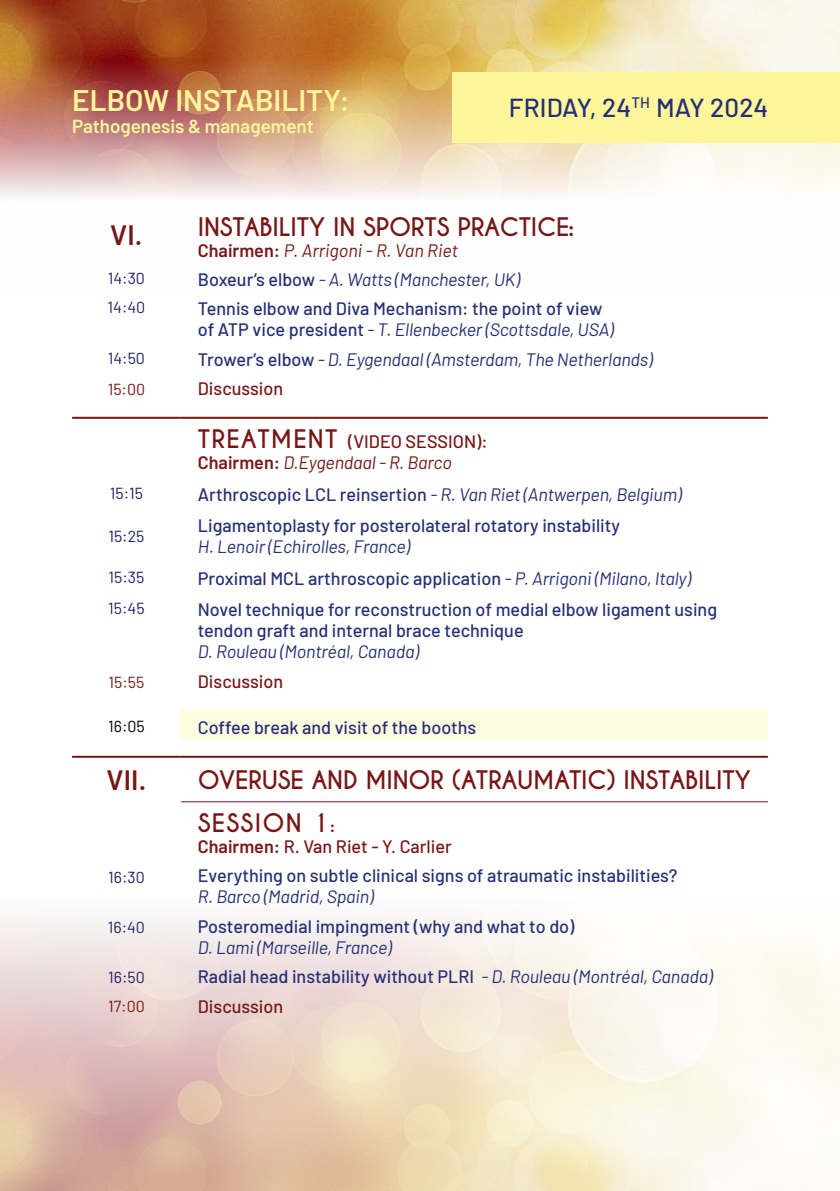
<style>
.page{position:relative;width:840px;height:1191px;background:#fff}
.page>*{position:absolute;margin:0;border:0;box-sizing:border-box;transform-origin:0 0}
.t1{font:600 29.8px "Barlow";color:#fff59b}
.t2{font:600 28px "Barlow";color:#781616}
.t3{font:500 26px "Barlow";letter-spacing:.005em;color:#252f76}
.t4{font:700 24px/43.2px "Caviar Dreams";letter-spacing:-.01em;color:#781616}
.t5{font:600 18.8px "Barlow";color:#fff59b}
.t6{font:500 18px/21px "Barlow";color:#252f76}
.t7{font:italic 18px "Barlow";letter-spacing:-.01em;color:#252f76}
.t8{font:italic 18px/21px "Barlow";letter-spacing:-.01em;color:#781616}
.t9{font:500 18px "Barlow";color:#781616}
.t10{font:16px "Barlow";color:#222065}
.t11{font:16px "Barlow";color:#781616}
.t12{font:16px "Barlow";color:#000}
.s1{font-family:"Barlow";font-weight:600;font-size:28px}
.s2{font-weight:600;font-style:normal}
.s3{font-weight:500;font-style:normal}
.s4{font-weight:400;font-style:italic}
.s5{font-family:"Caviar Dreams";font-weight:700;font-style:normal;font-size:24px}
.s6{font-size:18px}
.s7{font-weight:600}
</style>
<div class="page">
<img style="left:0;top:0;width:839px;height:197px">
<div style="left:181px;top:710px;width:586px;height:30px;background:#fffce1"></div>
<hr style="left:72px;top:417px;width:109px;height:2px;background:#781616">
<hr style="left:72px;top:756px;width:109px;height:2px;background:#781616">
<hr style="left:181px;top:417px;width:586px;height:2px;background:#781616">
<hr style="left:181px;top:756px;width:586px;height:2px;background:#781616">
<hr style="left:181px;top:801px;width:586px;height:1px;background:#781616">
<div style="left:452px;top:72px;width:387px;height:71px;background:#fff59b"></div>
<h1 class="t1" style="left:72px;top:79px;width:279px">ELBOW INSTABILITY:</h1>
<p class="t5" style="left:72px;top:113px;width:243px">Pathogenesis &amp; management</p>
<h3 class="t3" style="left:508px;top:88px;width:261px">FRIDAY, 24<sup>TH</sup> MAY 2024</h3>
<h3 class="t4" style="left:110px;top:206px;width:465px"><span class="s1">VI.</span> INSTABILITY IN SPORTS PRACTICE:</h3>
<p class="t8" style="left:198px;top:238px;width:261px"><span class="s2">Chairmen:</span> P. Arrigoni - R. Van Riet</p>
<p class="t10" style="left:108px;top:267px;width:39px">14:30</p>
<p class="t7" style="left:198px;top:266px;width:323px"><span class="s3">Boxeur’s elbow</span> - A. Watts (Manchester, UK)</p>
<p class="t10" style="left:107px;top:296px;width:39px">14:40</p>
<p class="t6" style="left:198px;top:297px;width:417px">Tennis elbow and Diva Mechanism: the point of view of ATP vice president <span class="s4">- T. Ellenbecker (Scottsdale, USA)</span></p>
<p class="t10" style="left:108px;top:346px;width:39px">14:50</p>
<p class="t7" style="left:198px;top:346px;width:456px"><span class="s3">Trower’s elbow</span> - D. Eygendaal (Amsterdam, The Netherlands)</p>
<p class="t11" style="left:108px;top:378px;width:39px">15:00</p>
<p class="t9" style="left:198px;top:375px;width:87px">Discussion</p>
<p class="t8" style="left:198px;top:429px;width:291px"><span class="s5">TREATMENT</span> <span class="s3">(VIDEO SESSION):<br></span><span class="s2">Chairmen:</span> D.Eygendaal - R. Barco</p>
<p class="t10" style="left:110px;top:481px;width:35px">15:15</p>
<p class="t7" style="left:198px;top:481px;width:485px"><span class="s3">Arthroscopic LCL reinsertion</span> - R. Van Riet (Antwerpen, Belgium)</p>
<p class="t10" style="left:108px;top:524px;width:38px">15:25</p>
<p class="t6" style="left:198px;top:514px;width:423px">Ligamentoplasty for posterolateral rotatory instability</p>
<p class="t7" style="left:198px;top:533px;width:213px">H. Lenoir (Echirolles, France)</p>
<p class="t10" style="left:108px;top:565px;width:37px">15:35</p>
<p class="t6" style="left:198px;top:566px;width:494px">Proximal MCL arthroscopic application <span class="s4">- P. Arrigoni (Milano, Italy)</span></p>
<p class="t10" style="left:108px;top:597px;width:38px">15:45</p>
<p class="t6" style="left:198px;top:598px;width:520px">Novel technique for reconstruction of medial elbow ligament using tendon graft and internal brace technique</p>
<p class="t7" style="left:198px;top:639px;width:223px">D. Rouleau (Montréal, Canada)</p>
<p class="t11" style="left:108px;top:670px;width:37px">15:55</p>
<p class="t9" style="left:198px;top:668px;width:87px">Discussion</p>
<p class="t12" style="left:108px;top:714px;width:38px">16:05</p>
<p class="t6" style="left:198px;top:715px;width:280px">Coffee break and visit of the booths</p>
<h2 class="t2" style="left:106px;top:760px;width:41px">VII.</h2>
<h3 class="t4" style="left:198px;top:758px;width:554px">OVERUSE AND MINOR (ATRAUMATIC) INSTABILITY<br>SESSION 1<span class="s6">:</span></h3>
<p class="t9" style="left:198px;top:833px;width:255px"><span class="s7">Chairmen:</span> R. Van Riet - Y. Carlier</p>
<p class="t10" style="left:108px;top:865px;width:38px">16:30</p>
<p class="t6" style="left:198px;top:864px;width:481px">Everything on subtle clinical signs of atraumatic instabilities?</p>
<p class="t7" style="left:198px;top:883px;width:177px">R. Barco (Madrid, Spain)</p>
<p class="t10" style="left:108px;top:915px;width:39px">16:40</p>
<p class="t6" style="left:198px;top:914px;width:378px">Posteromedial impingment (why and what to do)</p>
<p class="t7" style="left:198px;top:934px;width:195px">D. Lami (Marseille, France)</p>
<p class="t10" style="left:108px;top:966px;width:38px">16:50</p>
<p class="t6" style="left:198px;top:964px;width:516px">Radial head instability without PLRI <span class="s4">- D. Rouleau (Montréal, Canada)</span></p>
<p class="t11" style="left:108px;top:994px;width:38px">17:00</p>
<p class="t9" style="left:198px;top:993px;width:87px">Discussion</p>
</div>
